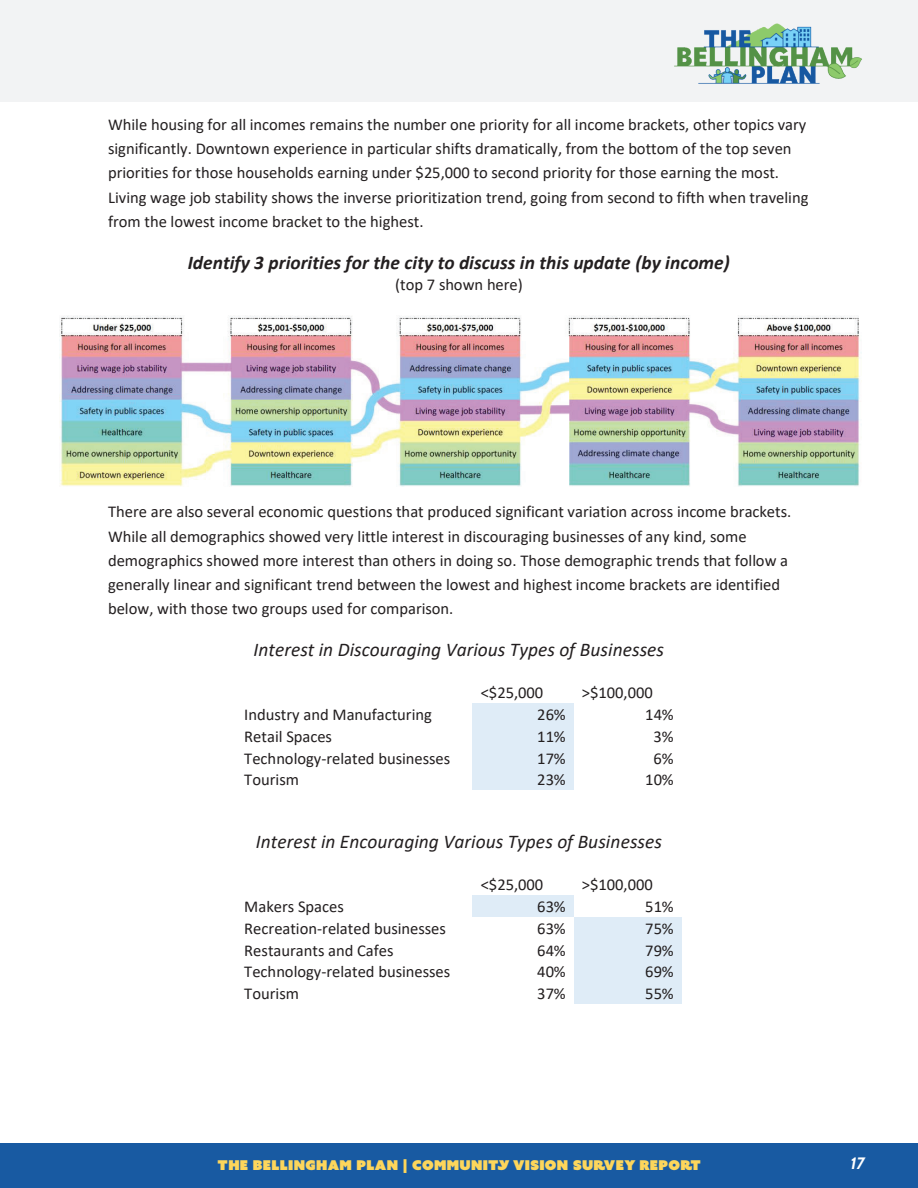
<style>
.page{position:relative;width:918px;height:1188px;background:#fff}
.page>*{position:absolute;margin:0;border:0;box-sizing:border-box;transform-origin:0 0}
.t1{font:italic 19.5px "Calibri";color:#231f20}
.t2{font:italic 700 19.5px "Calibri";color:#231f20}
.t3{font:16.5px/24.2px "Calibri";color:#231f20}
.t4{font:italic 16.5px "Cabin";color:#fff}
.t5{font:13.5px "Azo Sans Uber";letter-spacing:.025em;color:#fdd65b}
</style>
<div class="page">
<div style="left:0;top:1143px;width:918px;height:45px;background:#185aa2"></div>
<div style="left:0;top:0;width:918px;height:102px;background:#f2f3f4"></div>
<img style="left:674px;top:23px;width:188px;height:61px">
<div style="left:473px;top:703px;width:101px;height:22px;background:#dfecf7"></div>
<div style="left:473px;top:725px;width:101px;height:21px;background:#dfecf7"></div>
<div style="left:473px;top:746px;width:101px;height:22px;background:#dfecf7"></div>
<div style="left:473px;top:768px;width:101px;height:22px;background:#dfecf7"></div>
<div style="left:473px;top:895px;width:101px;height:22px;background:#dfecf7"></div>
<div style="left:574px;top:917px;width:108px;height:21px;background:#dfecf7"></div>
<div style="left:574px;top:938px;width:108px;height:22px;background:#dfecf7"></div>
<div style="left:574px;top:960px;width:108px;height:22px;background:#dfecf7"></div>
<div style="left:574px;top:982px;width:108px;height:22px;background:#dfecf7"></div>
<img style="left:59px;top:315px;width:803px;height:172px">
<p class="t3" style="left:108px;top:112px;width:702px">While housing for all incomes remains the number one priority for all income brackets, other topics vary significantly. Downtown experience in particular shifts dramatically, from the bottom of the top seven priorities for those households earning under $25,000 to second priority for those earning the most.<br>Living wage job stability shows the inverse prioritization trend, going from second to fifth when traveling from the lowest income bracket to the highest.</p>
<p class="t2" style="left:188px;top:249px;width:544px">Identify 3 priorities for the city to discuss in this update (by income)</p>
<p class="t3" style="left:395px;top:272px;width:129px">(top 7 shown here)</p>
<p class="t3" style="left:108px;top:499px;width:685px">There are also several economic questions that produced significant variation across income brackets.<br>While all demographics showed very little interest in discouraging businesses of any kind, some demographics showed more interest than others in doing so. Those demographic trends that follow a generally linear and significant trend between the lowest and highest income brackets are identified below, with those two groups used for comparison.</p>
<p class="t1" style="left:254px;top:636px;width:412px">Interest in Discouraging Various Types of Businesses</p>
<p class="t3" style="left:481px;top:680px;width:64px">&lt;$25,000</p>
<p class="t3" style="left:582px;top:680px;width:72px">&gt;$100,000</p>
<p class="t3" style="left:244px;top:702px;width:189px">Industry and Manufacturing</p>
<p class="t3" style="left:537px;top:702px;width:30px">26%</p>
<p class="t3" style="left:645px;top:702px;width:30px">14%</p>
<p class="t3" style="left:244px;top:724px;width:89px">Retail Spaces</p>
<p class="t3" style="left:537px;top:724px;width:30px">11%</p>
<p class="t3" style="left:654px;top:724px;width:22px">3%</p>
<p class="t3" style="left:244px;top:746px;width:208px">Technology-related businesses</p>
<p class="t3" style="left:537px;top:746px;width:30px">17%</p>
<p class="t3" style="left:654px;top:746px;width:22px">6%</p>
<p class="t3" style="left:244px;top:767px;width:56px">Tourism</p>
<p class="t3" style="left:537px;top:767px;width:30px">23%</p>
<p class="t3" style="left:645px;top:767px;width:30px">10%</p>
<p class="t1" style="left:256px;top:828px;width:408px">Interest in Encouraging Various Types of Businesses</p>
<p class="t3" style="left:481px;top:872px;width:64px">&lt;$25,000</p>
<p class="t3" style="left:582px;top:872px;width:72px">&gt;$100,000</p>
<p class="t3" style="left:244px;top:894px;width:101px">Makers Spaces</p>
<p class="t3" style="left:537px;top:894px;width:30px">63%</p>
<p class="t3" style="left:645px;top:894px;width:30px">51%</p>
<p class="t3" style="left:244px;top:916px;width:203px">Recreation-related businesses</p>
<p class="t3" style="left:537px;top:916px;width:30px">63%</p>
<p class="t3" style="left:645px;top:916px;width:30px">75%</p>
<p class="t3" style="left:244px;top:938px;width:151px">Restaurants and Cafes</p>
<p class="t3" style="left:537px;top:938px;width:30px">64%</p>
<p class="t3" style="left:645px;top:938px;width:30px">79%</p>
<p class="t3" style="left:244px;top:959px;width:208px">Technology-related businesses</p>
<p class="t3" style="left:537px;top:959px;width:30px">40%</p>
<p class="t3" style="left:645px;top:959px;width:30px">69%</p>
<p class="t3" style="left:244px;top:981px;width:56px">Tourism</p>
<p class="t3" style="left:537px;top:981px;width:30px">37%</p>
<p class="t3" style="left:645px;top:981px;width:30px">55%</p>
<p class="t5" style="left:218px;top:1156px;width:485px">THE BELLINGHAM PLAN | COMMUNITY VISION SURVEY REPORT</p>
<p class="t4" style="left:851px;top:1151px;width:16px">17</p>
</div>
